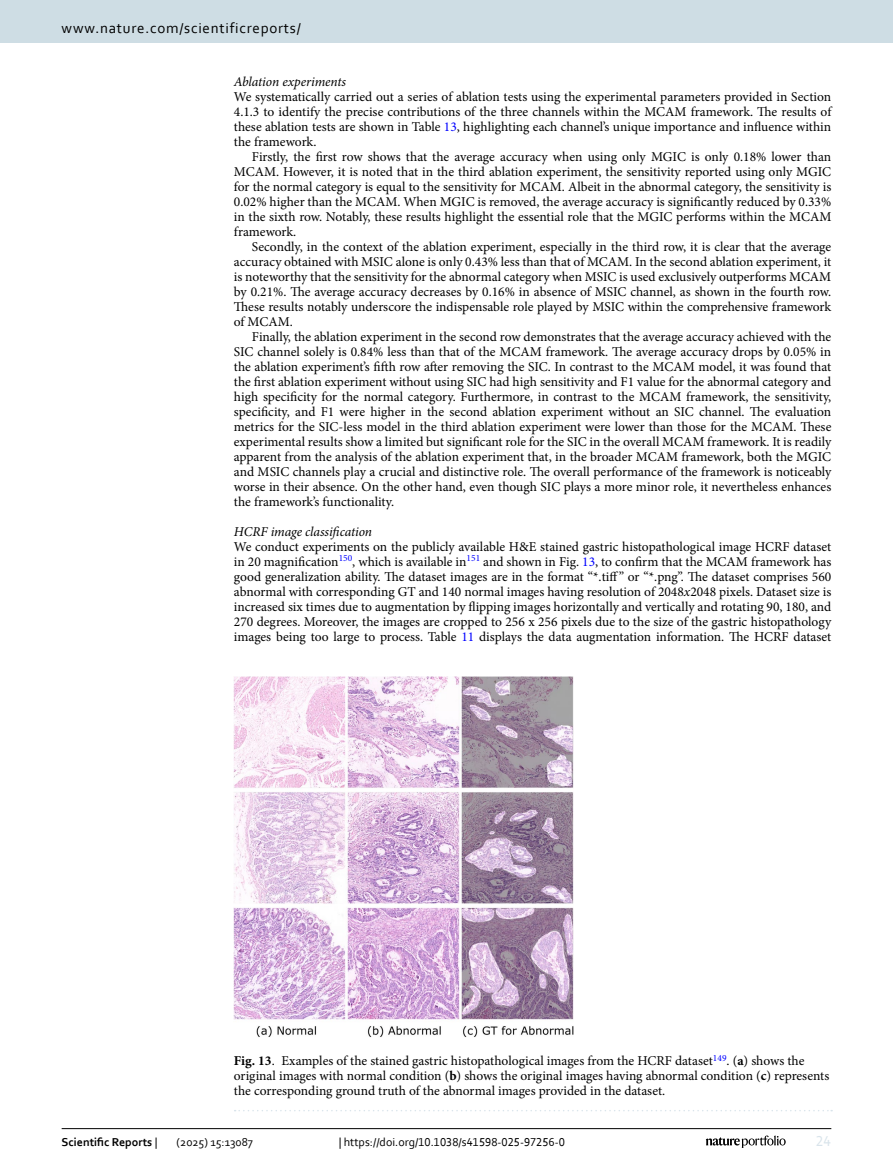
<style>
.page{position:relative;width:893px;height:1174px;background:#fff}
.page>*{position:absolute;margin:0;border:0;box-sizing:border-box;transform-origin:0 0}
.t1{font:15px "Corbel";letter-spacing:.05em;color:#000}
.t2{font:15px "Corbel";color:#d9e4eb}
.Body_Text_Indent{font:13.5px/15px "Minion Pro";letter-spacing:-.005em;color:#000;text-align:justify}
.Body_Text{font:13.5px/15px "Minion Pro";color:#000;text-align:justify}
.Figure_Caption{font:13.5px/15px "Minion Pro";color:#000}
.Head_3{font:italic 13.5px "Minion Pro";letter-spacing:-.005em;color:#000}
.t3{font:12px "Corbel";color:#000}
.t4{font:700 12px "Corbel";color:#000}
.s1{color:#00f}
.s2{font-style:italic}
.s3{font-weight:700}
.s4{font-weight:400}
</style>
<div class="page">
<img style="left:234px;top:676px;width:340px;height:361px">
<svg style="left:235px;top:1110px;width:597px;height:1px"></svg>
<hr style="left:62px;top:1128px;width:769px;height:1px;background:#000">
<svg style="left:706px;top:1135px;width:80px;height:12px"></svg>
<div style="left:0;top:0;width:893px;height:43px;background:#cedde4"></div>
<p class="t1" style="left:62px;top:18px;width:241px">www.nature.com/scientificreports/</p>
<p class="Head_3" style="left:234px;top:72px;width:114px">Ablation experiments</p>
<p class="Body_Text" style="left:234px;top:89px;width:599px">We systematically carried out a series of ablation tests using the experimental parameters provided in Section 4.1.3 to identify the precise contributions of the three channels within the MCAM framework. The results of these ablation tests are shown in Table <span class="s1">13</span>, highlighting each channel’s unique importance and influence within the framework.</p>
<p class="Body_Text_Indent" style="left:234px;top:149px;width:599px;text-indent:18px">Firstly, the first row shows that the average accuracy when using only MGIC is only 0.18% lower than MCAM. However, it is noted that in the third ablation experiment, the sensitivity reported using only MGIC for the normal category is equal to the sensitivity for MCAM. Albeit in the abnormal category, the sensitivity is 0.02% higher than the MCAM. When MGIC is removed, the average accuracy is significantly reduced by 0.33% in the sixth row. Notably, these results highlight the essential role that the MGIC performs within the MCAM framework.</p>
<p class="Body_Text_Indent" style="left:234px;top:239px;width:599px;text-indent:18px">Secondly, in the context of the ablation experiment, especially in the third row, it is clear that the average accuracy obtained with MSIC alone is only 0.43% less than that of MCAM. In the second ablation experiment, it is noteworthy that the sensitivity for the abnormal category when MSIC is used exclusively outperforms MCAM by 0.21%. The average accuracy decreases by 0.16% in absence of MSIC channel, as shown in the fourth row.<br>These results notably underscore the indispensable role played by MSIC within the comprehensive framework of MCAM.</p>
<p class="Body_Text_Indent" style="left:234px;top:329px;width:599px;text-indent:18px">Finally, the ablation experiment in the second row demonstrates that the average accuracy achieved with the SIC channel solely is 0.84% less than that of the MCAM framework. The average accuracy drops by 0.05% in the ablation experiment’s fifth row after removing the SIC. In contrast to the MCAM model, it was found that the first ablation experiment without using SIC had high sensitivity and F1 value for the abnormal category and high specificity for the normal category. Furthermore, in contrast to the MCAM framework, the sensitivity, specificity, and F1 were higher in the second ablation experiment without an SIC channel. The evaluation metrics for the SIC-less model in the third ablation experiment were lower than those for the MCAM. These experimental results show a limited but significant role for the SIC in the overall MCAM framework. It is readily apparent from the analysis of the ablation experiment that, in the broader MCAM framework, both the MGIC and MSIC channels play a crucial and distinctive role. The overall performance of the framework is noticeably worse in their absence. On the other hand, even though SIC plays a more minor role, it nevertheless enhances the framework’s functionality.</p>
<p class="Head_3" style="left:234px;top:522px;width:140px">HCRF image classification</p>
<p class="Body_Text" style="left:234px;top:539px;width:599px">We conduct experiments on the publicly available H&amp;E stained gastric histopathological image HCRF dataset in 20 magnification<sup>150</sup>, which is available in<sup>151</sup> and shown in Fig. <span class="s1">13</span>, to confirm that the MCAM framework has good generalization ability. The dataset images are in the format “*.tiff” or “*.png”. The dataset comprises 560 abnormal with corresponding GT and 140 normal images having resolution of 2048<span class="s2">x</span>2048 pixels. Dataset size is increased six times due to augmentation by flipping images horizontally and vertically and rotating 90, 180, and 270 degrees. Moreover, the images are cropped to 256 x 256 pixels due to the size of the gastric histopathology images being too large to process. Table <span class="s1">11</span> displays the data augmentation information. The HCRF dataset</p>
<p class="Figure_Caption" style="left:234px;top:1053px;width:597px"><span class="s3">Fig. 13</span>. Examples of the stained gastric histopathological images from the HCRF dataset<sup>149</sup>. (<span class="s3">a</span>) shows the original images with normal condition (<span class="s3">b</span>) shows the original images having abnormal condition (<span class="s3">c</span>) represents the corresponding ground truth of the abnormal images provided in the dataset.</p>
<p class="t4" style="left:62px;top:1134px;width:97px">Scientific Reports <span class="s4">|</span></p>
<p class="t3" style="left:177px;top:1134px;width:78px">(2025) 15:13087</p>
<p class="t3" style="left:339px;top:1134px;width:228px">| https://doi.org/10.1038/s41598-025-97256-0</p>
<p class="t2" style="left:816px;top:1132px;width:17px">24</p>
</div>
